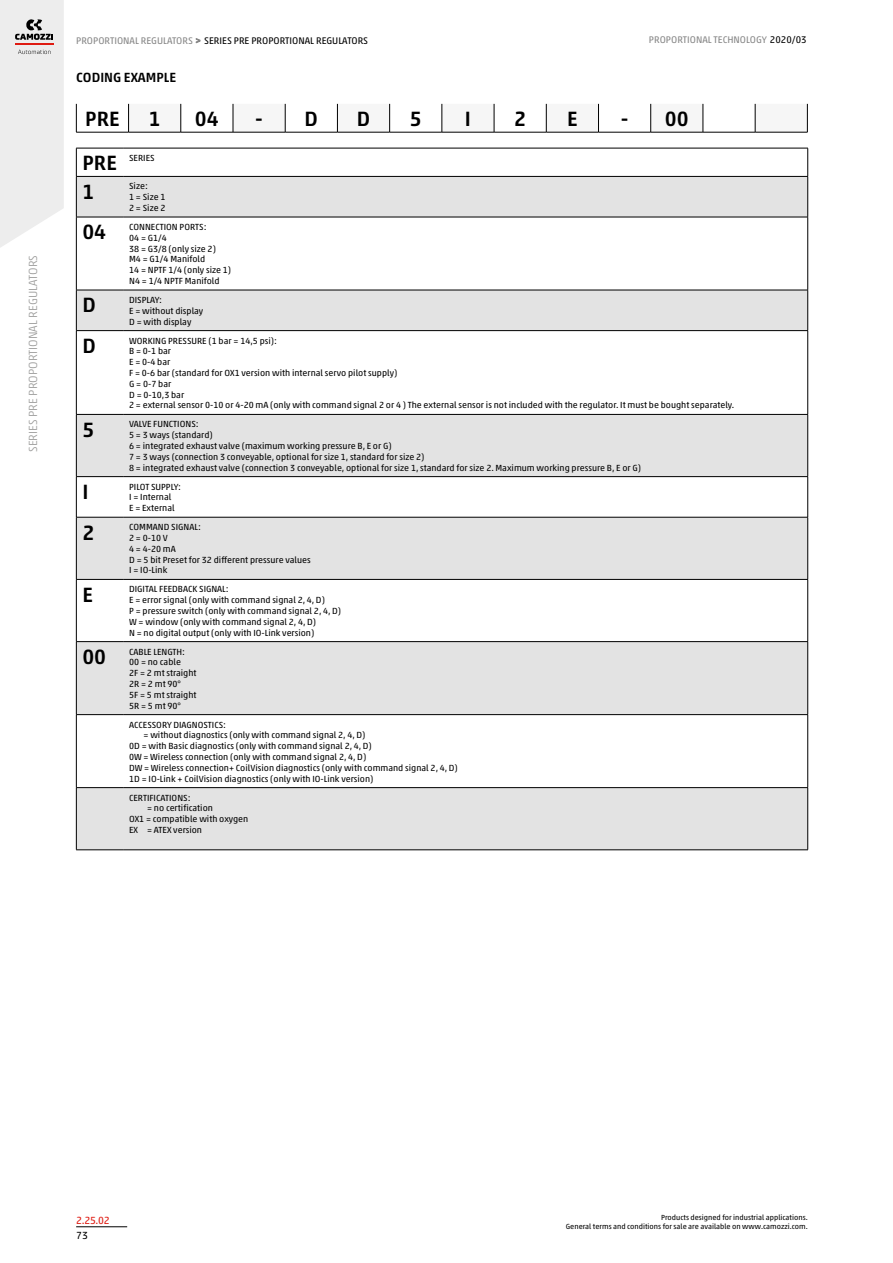
<style>
.page{position:relative;width:893px;height:1263px;background:#fff}
.page>*{position:absolute;margin:0;border:0;box-sizing:border-box;transform-origin:0 0}
.t1{font:500 21px "Akko W1 G";color:#000}
.t2{font:500 13.5px "Akko W1 G";color:#000}
.t3{font:300 12px "Akko W1 G";color:#9d9d9c}
.t4{font:10.5px "Akko W1 G";color:#df1b12}
.t5{font:10.5px "Akko W1 G";color:#000}
.t6{font:9.75px "Akko W1 G";color:#000}
.t7{font:9.75px "Akko W1 G";color:#878787}
.t8{font:9px/10.8px "Akko W1 G";color:#000}
.t9{font:7.5px/9px "Akko W1 G";color:#000;text-align:right}
.s1{color:#878787}
.s2{font-size:9px;color:#878787}
.s3{color:#000}
</style>
<div class="page">
<svg style="left:0;top:0;width:64px;height:248px;background:#eae9e9"></svg>
<hr style="left:76px;top:1226px;width:51px;height:1px;background:#000">
<hr style="left:76px;top:132px;width:53px;height:1px;background:#000">
<hr style="left:129px;top:132px;width:52px;height:1px;background:#000">
<hr style="left:181px;top:132px;width:52px;height:1px;background:#000">
<hr style="left:233px;top:132px;width:52px;height:1px;background:#000">
<hr style="left:285px;top:132px;width:52px;height:1px;background:#000">
<hr style="left:337px;top:132px;width:53px;height:1px;background:#000">
<svg style="left:76px;top:104px;width:732px;height:28px"></svg>
<hr style="left:390px;top:132px;width:52px;height:1px;background:#000">
<hr style="left:442px;top:132px;width:52px;height:1px;background:#000">
<hr style="left:494px;top:132px;width:52px;height:1px;background:#000">
<hr style="left:546px;top:132px;width:52px;height:1px;background:#000">
<hr style="left:598px;top:132px;width:53px;height:1px;background:#000">
<hr style="left:651px;top:132px;width:52px;height:1px;background:#000">
<hr style="left:703px;top:132px;width:52px;height:1px;background:#000">
<hr style="left:755px;top:132px;width:52px;height:1px;background:#000">
<svg style="left:77px;top:177px;width:730px;height:672px;fill:#e3e3e3"></svg>
<hr style="left:76px;top:148px;width:47px;height:1px;background:#000">
<svg style="left:76px;top:148px;width:1px;height:28px"></svg>
<hr style="left:123px;top:148px;width:685px;height:1px;background:#000">
<svg style="left:807px;top:148px;width:1px;height:28px"></svg>
<hr style="left:76px;top:176px;width:47px;height:1px;background:#000">
<hr style="left:76px;top:177px;width:1px;height:40px;background:#000">
<hr style="left:123px;top:176px;width:685px;height:1px;background:#000">
<hr style="left:807px;top:177px;width:1px;height:40px;background:#000">
<hr style="left:76px;top:217px;width:47px;height:1px;background:#000">
<hr style="left:76px;top:217px;width:1px;height:73px;background:#000">
<hr style="left:123px;top:217px;width:685px;height:1px;background:#000">
<hr style="left:807px;top:217px;width:1px;height:73px;background:#000">
<hr style="left:76px;top:290px;width:47px;height:1px;background:#000">
<hr style="left:76px;top:290px;width:1px;height:40px;background:#000">
<hr style="left:123px;top:290px;width:685px;height:1px;background:#000">
<hr style="left:807px;top:290px;width:1px;height:40px;background:#000">
<hr style="left:76px;top:330px;width:47px;height:1px;background:#000">
<hr style="left:76px;top:331px;width:1px;height:83px;background:#000">
<hr style="left:123px;top:330px;width:685px;height:1px;background:#000">
<hr style="left:807px;top:331px;width:1px;height:83px;background:#000">
<hr style="left:76px;top:414px;width:47px;height:1px;background:#000">
<hr style="left:76px;top:415px;width:1px;height:61px;background:#000">
<hr style="left:76px;top:476px;width:47px;height:1px;background:#000">
<hr style="left:76px;top:477px;width:1px;height:40px;background:#000">
<hr style="left:76px;top:517px;width:47px;height:1px;background:#000">
<hr style="left:76px;top:517px;width:1px;height:62px;background:#000">
<hr style="left:76px;top:579px;width:47px;height:1px;background:#000">
<hr style="left:76px;top:580px;width:1px;height:61px;background:#000">
<hr style="left:76px;top:641px;width:47px;height:1px;background:#000">
<hr style="left:76px;top:642px;width:1px;height:72px;background:#000">
<hr style="left:76px;top:714px;width:47px;height:1px;background:#000">
<hr style="left:76px;top:715px;width:1px;height:72px;background:#000">
<hr style="left:76px;top:787px;width:47px;height:1px;background:#000">
<hr style="left:76px;top:788px;width:1px;height:62px;background:#000">
<hr style="left:76px;top:849px;width:47px;height:1px;background:#000">
<hr style="left:123px;top:414px;width:685px;height:1px;background:#000">
<hr style="left:807px;top:415px;width:1px;height:61px;background:#000">
<hr style="left:123px;top:476px;width:685px;height:1px;background:#000">
<hr style="left:807px;top:477px;width:1px;height:40px;background:#000">
<hr style="left:123px;top:517px;width:685px;height:1px;background:#000">
<hr style="left:807px;top:517px;width:1px;height:62px;background:#000">
<hr style="left:123px;top:579px;width:685px;height:1px;background:#000">
<hr style="left:807px;top:580px;width:1px;height:61px;background:#000">
<hr style="left:123px;top:641px;width:685px;height:1px;background:#000">
<hr style="left:807px;top:642px;width:1px;height:72px;background:#000">
<hr style="left:123px;top:714px;width:685px;height:1px;background:#000">
<hr style="left:807px;top:715px;width:1px;height:72px;background:#000">
<hr style="left:123px;top:787px;width:685px;height:1px;background:#000">
<hr style="left:807px;top:788px;width:1px;height:62px;background:#000">
<hr style="left:123px;top:849px;width:685px;height:1px;background:#000">
<h3 class="t3" style="left:24px;top:452px;width:198px;rotate:-90deg">SERIES PRE PROPORTIONAL REGULATORS</h3>
<p class="t6" style="left:76px;top:33px;width:294px"><span class="s1">PROPORTIONAL REGULATORS</span> <span class="s2">&gt;</span> SERIES PRE PROPORTIONAL REGULATORS</p>
<p class="t7" style="left:649px;top:33px;width:159px">PROPORTIONAL TECHNOLOGY <span class="s3">2020/03</span></p>
<h2 class="t2" style="left:76px;top:67px;width:101px">CODING EXAMPLE</h2>
<h1 class="t1" style="left:85px;top:103px;width:36px">PRE</h1>
<h1 class="t1" style="left:149px;top:103px;width:13px">1</h1>
<h1 class="t1" style="left:195px;top:103px;width:25px">04</h1>
<h1 class="t1" style="left:255px;top:103px;width:64px">- D</h1>
<h1 class="t1" style="left:357px;top:103px;width:15px">D</h1>
<h1 class="t1" style="left:410px;top:103px;width:13px">5</h1>
<h1 class="t1" style="left:465px;top:103px;width:8px">I</h1>
<h1 class="t1" style="left:514px;top:103px;width:13px">2</h1>
<h1 class="t1" style="left:567px;top:103px;width:12px">E</h1>
<h1 class="t1" style="left:621px;top:103px;width:69px">- 00</h1>
<h1 class="t1" style="left:82px;top:148px;width:36px">PRE</h1>
<p class="t8" style="left:129px;top:152px;width:27px">SERIES</p>
<h1 class="t1" style="left:82px;top:176px;width:13px">1</h1>
<p class="t8" style="left:129px;top:180px;width:38px">Size:<br>1 = Size 1<br>2 = Size 2</p>
<h1 class="t1" style="left:82px;top:217px;width:25px">04</h1>
<p class="t8" style="left:129px;top:221px;width:104px">CONNECTION PORTS:<br>04 = G1/4<br>38 = G3/8 (only size 2)<br>M4 = G1/4 Manifold<br>14 = NPTF 1/4 (only size 1)<br>N4 = 1/4 NPTF Manifold</p>
<h1 class="t1" style="left:82px;top:290px;width:15px">D</h1>
<p class="t8" style="left:129px;top:294px;width:76px">DISPLAY:<br>E = without display<br>D = with display</p>
<h1 class="t1" style="left:82px;top:330px;width:15px">D</h1>
<p class="t8" style="left:129px;top:334px;width:607px">WORKING PRESSURE (1 bar = 14,5 psi):<br>B = 0-1 bar<br>E = 0-4 bar<br>F = 0-6 bar (standard for OX1 version with internal servo pilot supply)<br>G = 0-7 bar<br>D = 0-10,3 bar<br>2 = external sensor 0-10 or 4-20 mA (only with command signal 2 or 4 ) The external sensor is not included with the regulator. It must be bought separately.</p>
<h1 class="t1" style="left:82px;top:414px;width:13px">5</h1>
<p class="t8" style="left:129px;top:418px;width:513px">VALVE FUNCTIONS:<br>5 = 3 ways (standard)<br>6 = integrated exhaust valve (maximum working pressure B, E or G)<br>7 = 3 ways (connection 3 conveyable, optional for size 1, standard for size 2)<br>8 = integrated exhaust valve (connection 3 conveyable, optional for size 1, standard for size 2. Maximum working pressure B, E or G)</p>
<h1 class="t1" style="left:82px;top:476px;width:8px">I</h1>
<p class="t8" style="left:129px;top:480px;width:53px">PILOT SUPPLY:<br>I = Internal<br>E = External</p>
<h1 class="t1" style="left:82px;top:517px;width:13px">2</h1>
<p class="t8" style="left:129px;top:521px;width:183px">COMMAND SIGNAL:<br>2 = 0-10 V<br>4 = 4-20 mA<br>D = 5 bit Preset for 32 different pressure values<br>I = IO-Link</p>
<h1 class="t1" style="left:82px;top:579px;width:12px">E</h1>
<p class="t8" style="left:129px;top:583px;width:214px">DIGITAL FEEDBACK SIGNAL:<br>E = error signal (only with command signal 2, 4, D)<br>P = pressure switch (only with command signal 2, 4, D)<br>W = window (only with command signal 2, 4, D)<br>N = no digital output (only with IO-Link version)</p>
<h1 class="t1" style="left:82px;top:641px;width:25px">00</h1>
<p class="t8" style="left:129px;top:645px;width:69px">CABLE LENGTH:<br>00 = no cable<br>2F = 2 mt straight<br>2R = 2 mt 90°<br>5F = 5 mt straight<br>5R = 5 mt 90°</p>
<p class="t8" style="left:129px;top:718px;width:98px">ACCESSORY DIAGNOSTICS:</p>
<p class="t8" style="left:144px;top:729px;width:223px">= without diagnostics (only with command signal 2, 4, D)</p>
<p class="t8" style="left:129px;top:740px;width:244px">0D = with Basic diagnostics (only with command signal 2, 4, D)</p>
<p class="t8" style="left:129px;top:751px;width:239px">0W = Wireless connection (only with command signal 2, 4, D)</p>
<p class="t8" style="left:129px;top:762px;width:330px">DW = Wireless connection+ CoilVision diagnostics (only with command signal 2, 4, D)</p>
<p class="t8" style="left:129px;top:772px;width:246px">1D = IO-Link + CoilVision diagnostics (only with IO-Link version)</p>
<p class="t8" style="left:129px;top:791px;width:63px">CERTIFICATIONS:</p>
<p class="t8" style="left:147px;top:802px;width:67px">= no certification</p>
<p class="t8" style="left:129px;top:813px;width:121px">OX1 = compatible with oxygen</p>
<p class="t8" style="left:129px;top:824px;width:74px">EX = ATEX version</p>
<p class="t4" style="left:76px;top:1212px;width:35px">2.25.02</p>
<p class="t5" style="left:76px;top:1228px;width:13px">73</p>
<p class="t9" style="left:566px;top:1212px;width:243px">Products designed for industrial applications.<br>General terms and conditions for sale are available on www.camozzi.com.</p>
</div>
